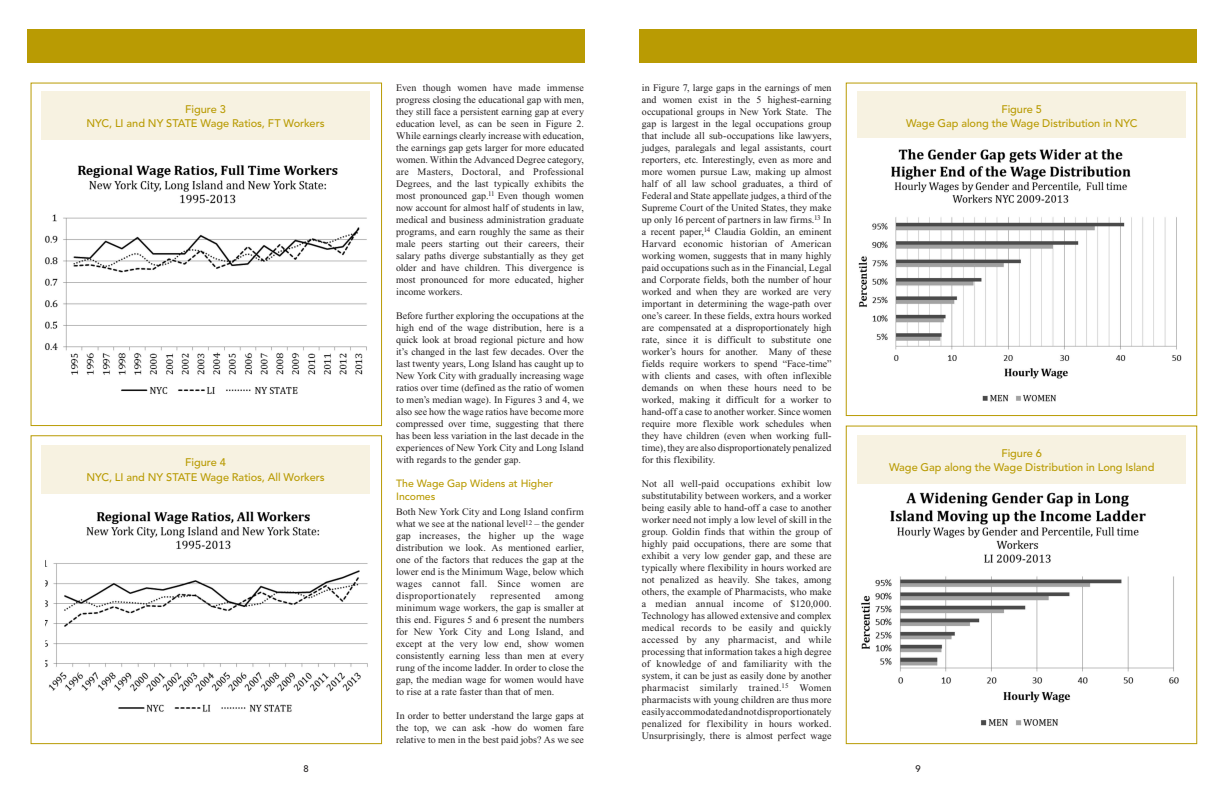
<style>
.page{position:relative;width:1224px;height:792px;background:#fff}
.page>*{position:absolute;margin:0;border:0;box-sizing:border-box;transform-origin:0 0}
.t1{font:500 11px "Avenir";letter-spacing:-.005em;color:#b99b03}
.Avenir_Medium_questi{font:500 10.5px/12.6px "Avenir";color:#b99b03}
.t2{font:10px/12px "Times New Roman";letter-spacing:.005em;color:#231f20;text-align:justify}
.t3{font:10px "Times New Roman";letter-spacing:.04em;color:#231f20}
.t4{font:500 9.5px "Avenir";color:#231f20}
</style>
<div class="page">
<div style="left:639px;top:29px;width:558px;height:33px;background:#b99b03"></div>
<div style="left:27px;top:29px;width:558px;height:33px;background:#b99b03"></div>
<div style="left:31px;top:83px;width:351px;height:343px;border:1px solid #b99b03"></div>
<img style="left:44px;top:165px;width:323px;height:229px">
<div style="left:41px;top:91px;width:329px;height:49px;background:#f7f2e1"></div>
<div style="left:31px;top:436px;width:351px;height:308px;border:1px solid #b99b03"></div>
<img style="left:45px;top:511px;width:323px;height:201px">
<div style="left:41px;top:445px;width:329px;height:49px;background:#f7f2e1"></div>
<div style="left:858px;top:91px;width:328px;height:49px;background:#f7f2e1"></div>
<img style="left:861px;top:492px;width:318px;height:234px">
<div style="left:858px;top:436px;width:328px;height:48px;background:#f7f2e1"></div>
<img style="left:858px;top:149px;width:324px;height:253px">
<p class="t1" style="left:185px;top:102px;width:42px">Figure 3</p>
<p class="t1" style="left:86px;top:117px;width:240px">NYC, LI and NY STATE Wage Ratios, FT Workers</p>
<p class="t1" style="left:185px;top:456px;width:42px">Figure 4</p>
<p class="t1" style="left:86px;top:470px;width:240px">NYC, LI and NY STATE Wage Ratios, All Workers</p>
<p class="t2" style="left:396px;top:81px;width:189px">Even though women have made immense progress closing the educational gap with men, they still face a persistent earning gap at every education level, as can be seen in Figure 2.<br>While earnings clearly increase with education, the earnings gap gets larger for more educated women. Within the Advanced Degree category, are Masters, Doctoral, and Professional Degrees, and the last typically exhibits the most pronounced gap.<sup>11</sup> Even though women now account for almost half of students in law, medical and business administration graduate programs, and earn roughly the same as their male peers starting out their careers, their salary paths diverge substantially as they get older and have children. This divergence is most pronounced for more educated, higher income workers.</p>
<p class="t2" style="left:396px;top:309px;width:189px">Before further exploring the occupations at the high end of the wage distribution, here is a quick look at broad regional picture and how it’s changed in the last few decades. Over the last twenty years, Long Island has caught up to New York City with gradually increasing wage ratios over time (defined as the ratio of women to men’s median wage). In Figures 3 and 4, we also see how the wage ratios have become more compressed over time, suggesting that there has been less variation in the last decade in the experiences of New York City and Long Island with regards to the gender gap.</p>
<p class="Avenir_Medium_questi" style="left:396px;top:478px;width:158px">The Wage Gap Widens at Higher<br>Incomes</p>
<p class="t2" style="left:396px;top:506px;width:189px">Both New York City and Long Island confirm what we see at the national level<sup>12</sup> – the gender gap increases, the higher up the wage distribution we look. As mentioned earlier, one of the factors that reduces the gap at the lower end is the Minimum Wage, below which wages cannot fall. Since women are disproportionately</p>
<p class="t3" style="left:491px;top:590px;width:51px">represented</p>
<p class="t2" style="left:396px;top:590px;width:189px;text-indent:159px">among minimum wage workers, the gap is smaller at this end. Figures 5 and 6 present the numbers for New York City and Long Island, and except at the very low end, show women consistently earning less than men at every rung of the income ladder. In order to close the gap, the median wage for women would have to rise at a rate faster than that of men.</p>
<p class="t2" style="left:396px;top:710px;width:189px">In order to better understand the large gaps at the top, we can ask -how do women fare relative to men in the best paid jobs? As we see</p>
<p class="t2" style="left:642px;top:81px;width:191px">in Figure 7, large gaps in the earnings of men and women exist in the 5 highest-earning occupational groups in New York State. The gap is largest in the legal occupations group that include all sub-occupations like lawyers, judges, paralegals and legal assistants, court reporters, etc. Interestingly, even as more and more women pursue Law, making up almost half of all law school graduates, a third of Federal and State appellate judges, a third of the Supreme Court of the United States, they make up only 16 percent of partners in law firms.<sup>13</sup> In a recent paper,<sup>14</sup> Claudia Goldin, an eminent Harvard economic historian of American working women, suggests that in many highly paid occupations such as in the Financial, Legal and Corporate fields, both the number of hour worked and when they are worked are very important in determining the wage-path over one’s career. In these fields, extra hours worked are compensated at a disproportionately high rate, since it is difficult to substitute one worker’s hours for another. Many of these fields require workers to spend “Face-time” with clients and cases, with often inflexible demands on when these hours need to be worked, making it difficult for a worker to hand-off a case to another worker. Since women require more flexible work schedules when they have children (even when working full&shy;time), they are also disproportionately penalized for this flexibility.</p>
<p class="t2" style="left:642px;top:477px;width:191px">Not all well-paid occupations exhibit low substitutability between workers, and a worker being easily able to hand-off a case to another worker need not imply a low level of skill in the group. Goldin finds that within the group of highly paid occupations, there are some that exhibit a very low gender gap, and these are typically where flexibility in hours worked are not penalized as heavily. She takes, among others, the example of Pharmacists, who make a median annual income of $120,000.<br>Technology has allowed extensive and complex medical records to be easily and quickly accessed by any pharmacist, and while processing that information takes a high degree of knowledge of and familiarity with the system, it can be just as easily done by another pharmacist similarly trained.<sup>15</sup> Women pharmacists with young children are thus more easily accommodated and not disproportionately penalized for flexibility in hours worked.<br>Unsurprisingly, there is almost perfect wage</p>
<p class="t1" style="left:1001px;top:102px;width:42px">Figure 5</p>
<p class="t1" style="left:906px;top:117px;width:233px">Wage Gap along the Wage Distribution in NYC</p>
<p class="t1" style="left:1001px;top:447px;width:42px">Figure 6</p>
<p class="t1" style="left:889px;top:461px;width:267px">Wage Gap along the Wage Distribution in Long Island</p>
<p class="t4" style="left:303px;top:764px;width:7px">8</p>
<p class="t4" style="left:915px;top:764px;width:7px">9</p>
</div>
